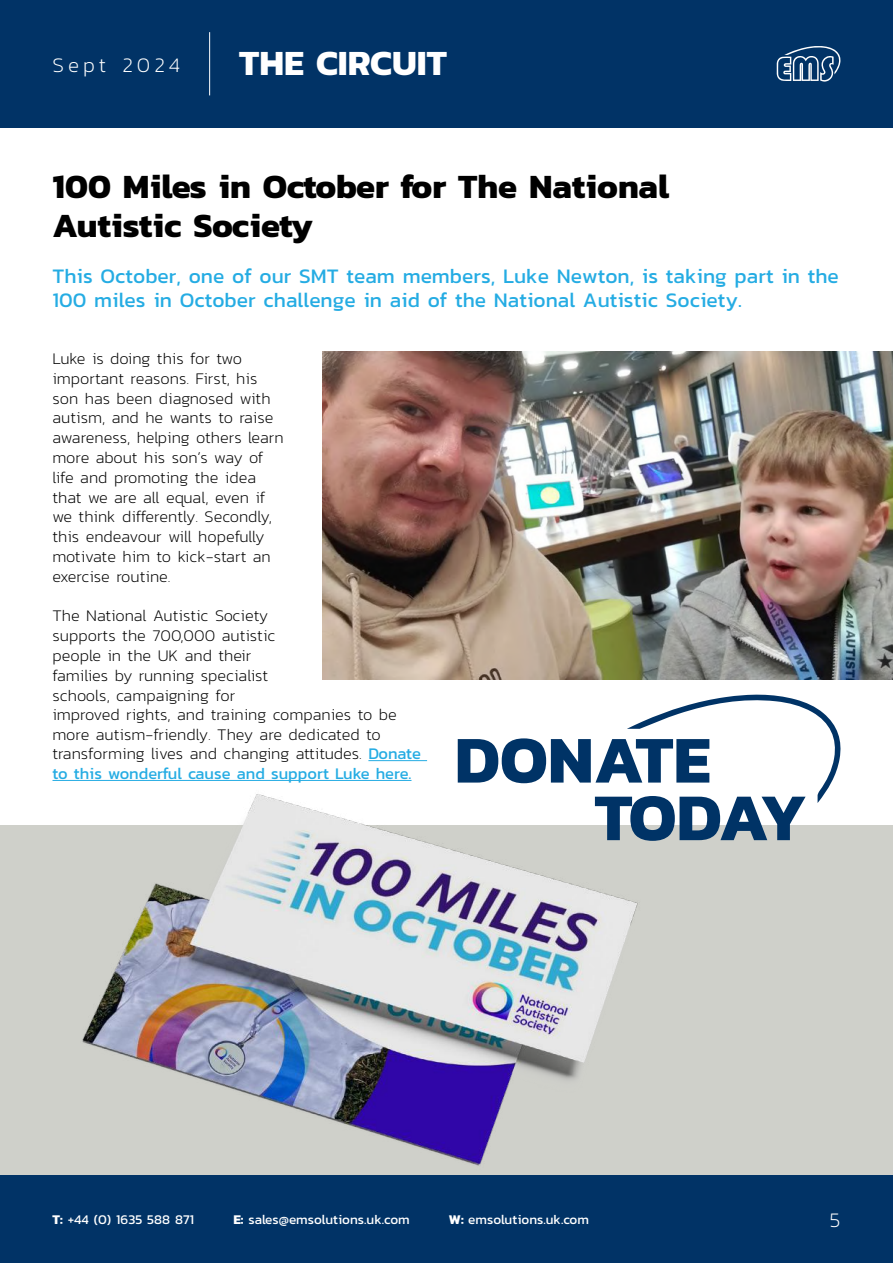
<style>
.page{position:relative;width:893px;height:1263px;background:#fff}
.page>*{position:absolute;margin:0;border:0;box-sizing:border-box;transform-origin:0 0}
.t1{font:700 36px "Kanit";color:#fff}
.t2{font:700 34.5px/39px "Kanit";color:#000}
.t3{font:21px/24px "Kanit";color:#25ace3}
.t4{font:200 21px "Kanit";letter-spacing:.19em;color:#fff}
.t5{font:200 16.5px/19.8px "Kanit";color:#000}
.t6{font:13.5px "Kanit";color:#fff}
.s1{font-weight:400;color:#25ace3}
.s2{font-weight:700}
</style>
<div class="page">
<div style="left:0;top:826px;width:893px;height:365px;background:#cfd0ca"></div>
<div style="left:0;top:0;width:893px;height:128px;background:#013366"></div>
<hr style="left:209px;top:32px;width:1px;height:63px;background:#fff">
<svg style="left:777px;top:46px;width:64px;height:36px"></svg>
<div style="left:0;top:1176px;width:893px;height:87px;background:#013366"></div>
<img style="left:323px;top:352px;width:570px;height:327px">
<svg style="left:458px;top:694px;width:385px;height:147px"></svg>
<hr style="left:368px;top:760px;width:59px;height:1px;background:#25ace3">
<hr style="left:52px;top:780px;width:359px;height:1px;background:#25ace3">
<img style="left:78px;top:786px;width:581px;height:390px">
<p class="t4" style="left:52px;top:50px;width:129px">Sept 2024</p>
<h1 class="t1" style="left:239px;top:35px;width:209px">THE CIRCUIT</h1>
<h2 class="t2" style="left:52px;top:166px;width:618px">100 Miles in October for The National<br>Autistic Society</h2>
<p class="t3" style="left:52px;top:263px;width:788px">This October, one of our SMT team members, Luke Newton, is taking part in the<br>100 miles in October challenge in aid of the National Autistic Society.</p>
<p class="t5" style="left:52px;top:348px;width:233px">Luke is doing this for two important reasons. First, his son has been diagnosed with autism, and he wants to raise awareness, helping others learn more about his son’s way of life and promoting the idea that we are all equal, even if we think differently. Secondly, this endeavour will hopefully motivate him to kick-start an exercise routine.</p>
<p class="t5" style="left:52px;top:606px;width:224px">The National Autistic Society supports the 700,000 autistic people in the UK and their families by running specialist schools, campaigning for</p>
<p class="t5" style="left:52px;top:704px;width:370px">improved rights, and training companies to be more autism-friendly. They are dedicated to transforming lives and changing attitudes. <span class="s1">Donate to this wonderful cause and support Luke here.</span></p>
<p class="t6" style="left:52px;top:1210px;width:143px"><span class="s2">T:</span> +44 (0) 1635 588 871</p>
<p class="t6" style="left:233px;top:1210px;width:178px"><span class="s2">E:</span> sales@emsolutions.uk.com</p>
<p class="t6" style="left:449px;top:1210px;width:142px"><span class="s2">W:</span> emsolutions.uk.com</p>
<p class="t4" style="left:830px;top:1206px;width:12px">5</p>
</div>
